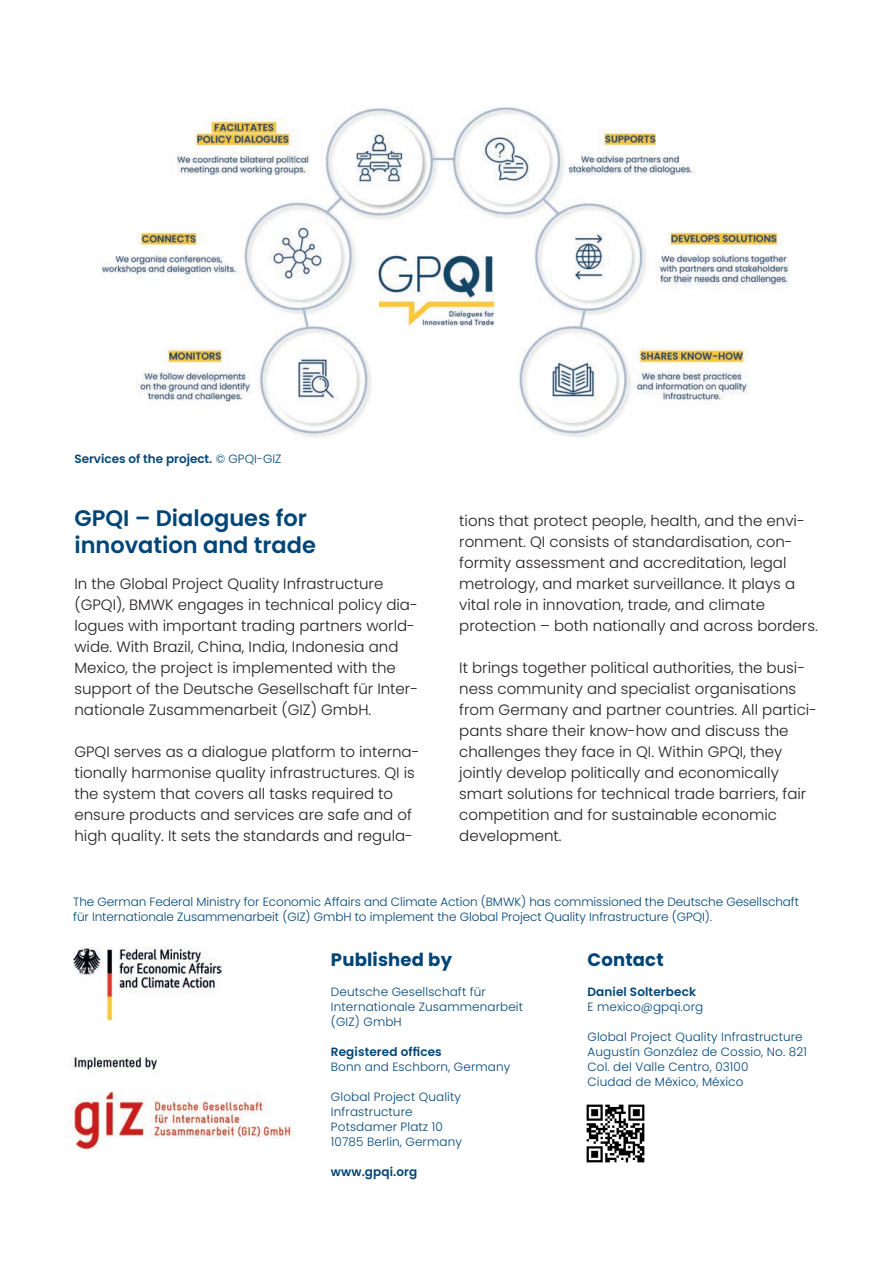
<style>
.page{position:relative;width:893px;height:1263px;background:#fff}
.page>*{position:absolute;margin:0;border:0;box-sizing:border-box;transform-origin:0 0}
.t1{font:600 22.5px/27px "Poppins";color:#004578}
.t2{font:700 18px "Poppins";letter-spacing:.01em;color:#004578}
.t3{font:300 15px/21px "Poppins";color:#231f20}
.t4{font:300 12px/15px "Poppins";letter-spacing:.01em;color:#004578}
.t5{font:600 12px "Poppins";letter-spacing:.01em;color:#004578}
.s1{font-weight:300}
</style>
<div class="page">
<img style="left:73px;top:947px;width:148px;height:74px">
<img style="left:71px;top:1057px;width:222px;height:93px">
<img style="left:586px;top:1104px;width:59px;height:59px">
<img style="left:103px;top:107px;width:686px;height:331px">
<p class="t5" style="left:74px;top:452px;width:209px">Services of the project. <span class="s1">© GPQI-GIZ</span></p>
<h1 class="t1" style="left:74px;top:505px;width:243px">GPQI – Dialogues for innovation and trade</h1>
<p class="t3" style="left:74px;top:573px;width:345px">In the Global Project Quality Infrastructure (GPQI), BMWK engages in technical policy dia&shy;logues with important trading partners world&shy;wide. With Brazil, China, India, Indonesia and Mexico, the project is implemented with the support of the Deutsche Gesellschaft für Inter&shy;nationale Zusammenarbeit (GIZ) GmbH.</p>
<p class="t3" style="left:74px;top:741px;width:347px">GPQI serves as a dialogue platform to interna&shy;tionally harmonise quality infrastructures. QI is the system that covers all tasks required to ensure products and services are safe and of high quality. It sets the standards and regula-</p>
<p class="t3" style="left:459px;top:510px;width:360px">tions that protect people, health, and the envi&shy;ronment. QI consists of standardisation, con&shy;formity assessment and accreditation, legal metrology, and market surveillance. It plays a vital role in innovation, trade, and climate protection – both nationally and across borders.</p>
<p class="t3" style="left:459px;top:657px;width:359px">It brings together political authorities, the busi&shy;ness community and specialist organisations from Germany and partner countries. All partici&shy;pants share their know-how and discuss the challenges they face in QI. Within GPQI, they jointly develop politically and economically smart solutions for technical trade barriers, fair competition and for sustainable economic development.</p>
<p class="t4" style="left:73px;top:894px;width:727px">The German Federal Ministry for Economic Affairs and Climate Action (BMWK) has commissioned the Deutsche Gesellschaft für Internationale Zusammenarbeit (GIZ) GmbH to implement the Global Project Quality Infrastructure (GPQI).</p>
<p class="t2" style="left:331px;top:949px;width:123px">Published by</p>
<p class="t4" style="left:331px;top:984px;width:194px">Deutsche Gesellschaft für<br>Internationale Zusammenarbeit (GIZ) GmbH</p>
<p class="t5" style="left:331px;top:1045px;width:112px">Registered offices</p>
<p class="t4" style="left:331px;top:1059px;width:181px">Bonn and Eschborn, Germany</p>
<p class="t4" style="left:331px;top:1089px;width:132px">Global Project Quality<br>Infrastructure<br>Potsdamer Platz 10<br>10785 Berlin, Germany</p>
<p class="t5" style="left:331px;top:1165px;width:88px">www.gpqi.org</p>
<p class="t2" style="left:587px;top:949px;width:78px">Contact</p>
<p class="t5" style="left:587px;top:985px;width:110px">Daniel Solterbeck</p>
<p class="t4" style="left:587px;top:999px;width:117px">E mexico@gpqi.org</p>
<p class="t4" style="left:587px;top:1029px;width:221px">Global Project Quality Infrastructure<br>Augustín González de Cossio, No. 821<br>Col. del Valle Centro, 03100<br>Ciudad de México, México</p>
</div>
